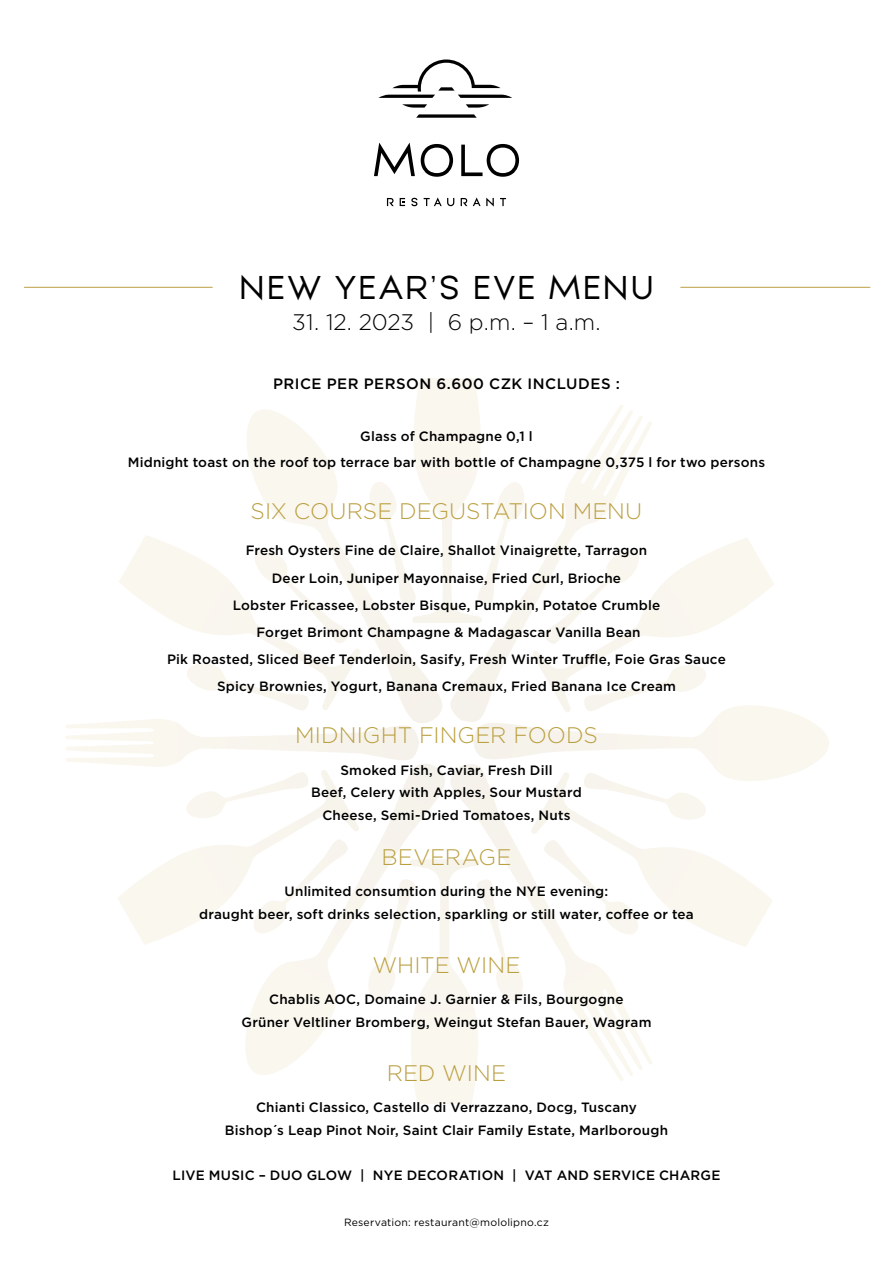
<style>
.page{position:relative;width:893px;height:1263px;background:#fff}
.page>*{position:absolute;margin:0;border:0;box-sizing:border-box;transform-origin:0 0}
.t1{font:33px "Mayeka";letter-spacing:.09em;color:#000}
.t2{font:300 22.5px "Gotham";color:#bba042}
.t3{font:300 22.5px "Gotham";letter-spacing:-.005em;color:#000}
.t4{font:500 15px "Gotham";letter-spacing:.03em;color:#000}
.t5{font:500 13.5px/27px "Gotham";letter-spacing:.015em;color:#000;text-align:center}
.t6{font:10.5px "Gotham";letter-spacing:.02em;color:#000}
</style>
<div class="page">
<svg style="left:450px;top:405px;width:202px;height:317px"></svg>
<svg style="left:374px;top:143px;width:41px;height:33px"></svg>
<svg style="left:421px;top:144px;width:32px;height:33px"></svg>
<svg style="left:461px;top:144px;width:58px;height:33px"></svg>
<svg style="left:402px;top:104px;width:25px;height:4px"></svg>
<svg style="left:466px;top:104px;width:23px;height:4px"></svg>
<svg style="left:416px;top:114px;width:61px;height:4px"></svg>
<svg style="left:378px;top:59px;width:134px;height:39px"></svg>
<svg style="left:411px;top:198px;width:6px;height:8px"></svg>
<svg style="left:424px;top:197px;width:30px;height:9px"></svg>
<svg style="left:473px;top:197px;width:21px;height:10px"></svg>
<svg style="left:500px;top:198px;width:6px;height:8px"></svg>
<svg style="left:461px;top:198px;width:6px;height:8px"></svg>
<svg style="left:387px;top:198px;width:7px;height:8px"></svg>
<svg style="left:400px;top:198px;width:5px;height:8px"></svg>
<hr style="left:24px;top:287px;width:189px;height:1px;background:#bba042">
<hr style="left:680px;top:287px;width:190px;height:1px;background:#bba042">
<h1 class="t1" style="left:240px;top:268px;width:415px">NEW YEAR’S EVE MENU</h1>
<h2 class="t3" style="left:292px;top:308px;width:310px">31. 12. 2023 | 6 p.m. – 1 a.m.</h2>
<p class="t4" style="left:273px;top:374px;width:348px">PRICE PER PERSON 6.600 CZK INCLUDES :</p>
<p class="t5" style="left:128px;top:424px;width:639px;line-height:25.5px">Glass of Champagne 0,1 l<br>Midnight toast on the roof top terrace bar with bottle of Champagne 0,375 l for two persons</p>
<h2 class="t2" style="left:251px;top:497px;width:393px">SIX COURSE DEGUSTATION MENU</h2>
<p class="t5" style="left:167px;top:537px;width:560px">Fresh Oysters Fine de Claire, Shallot Vinaigrette, Tarragon<br>Deer Loin, Juniper Mayonnaise, Fried Curl, Brioche<br>Lobster Fricassee, Lobster Bisque, Pumpkin, Potatoe Crumble<br>Forget Brimont Champagne &amp; Madagascar Vanilla Bean<br>Pik Roasted, Sliced Beef Tenderloin, Sasify, Fresh Winter Truffle, Foie Gras Sauce Spicy Brownies, Yogurt, Banana Cremaux, Fried Banana Ice Cream</p>
<h2 class="t2" style="left:295px;top:721px;width:304px">MIDNIGHT FINGER FOODS</h2>
<p class="t5" style="left:311px;top:758px;width:272px;line-height:22.5px">Smoked Fish, Caviar, Fresh Dill<br>Beef, Celery with Apples, Sour Mustard<br>Cheese, Semi-Dried Tomatoes, Nuts</p>
<h2 class="t2" style="left:381px;top:842px;width:132px">BEVERAGE</h2>
<p class="t5" style="left:199px;top:880px;width:496px;line-height:22.5px">Unlimited consumtion during the NYE evening:<br>draught beer, soft drinks selection, sparkling or still water, coffee or tea</p>
<h2 class="t2" style="left:372px;top:950px;width:149px">WHITE WINE</h2>
<p class="t5" style="left:241px;top:988px;width:411px;line-height:22.5px">Chablis AOC, Domaine J. Garnier &amp; Fils, Bourgogne<br>Grüner Veltliner Bromberg, Weingut Stefan Bauer, Wagram</p>
<h2 class="t2" style="left:387px;top:1058px;width:121px">RED WINE</h2>
<p class="t5" style="left:225px;top:1096px;width:445px;line-height:22.5px">Chianti Classico, Castello di Verrazzano, Docg, Tuscany<br>Bishop´s Leap Pinot Noir, Saint Clair Family Estate, Marlborough</p>
<p class="t5" style="left:173px;top:1161px;width:549px">LIVE MUSIC – DUO GLOW | NYE DECORATION | VAT AND SERVICE CHARGE</p>
<p class="t6" style="left:344px;top:1216px;width:206px">Reservation: restaurant@mololipno.cz</p>
</div>
